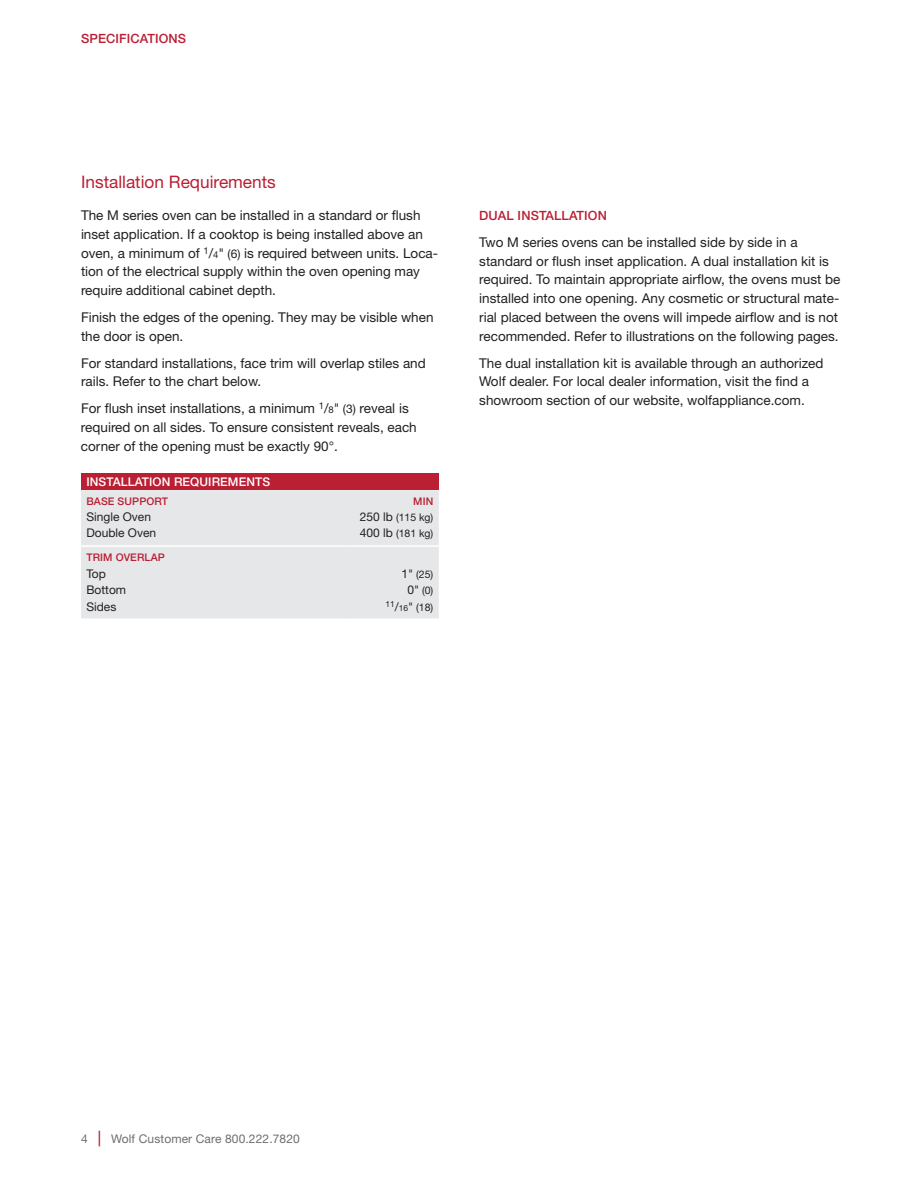
<style>
.page{position:relative;width:918px;height:1188px;background:#fff}
.page>*{position:absolute;margin:0;border:0;box-sizing:border-box;transform-origin:0 0}
.t1{font:17.25px "Helvetica Neue LT Std";color:#ba1f33}
.t2{font:13.5px/18.8px "Helvetica Neue LT Std";color:#231f20}
.t3{font:500 12.75px "Helvetica Neue LT Std";letter-spacing:.01em;color:#ba1f33}
.t4{font:12px "Helvetica Neue LT Std";color:#231f20}
.t5{font:12px "Helvetica Neue LT Std";letter-spacing:.01em;color:#6c6d70}
.t6{font:500 12px "Helvetica Neue LT Std";letter-spacing:.01em;color:#fff}
.t7{font:10.5px "Helvetica Neue LT Std";color:#231f20}
.t8{font:500 10.5px "Helvetica Neue LT Std";letter-spacing:.01em;color:#ba1f33}
.t9{font:8.4px "Helvetica Neue LT Std";color:#231f20}
.s1{font-size:9.45px}
.s2{font-size:12px}
.s3{font-size:10.5px}
.s4{font-weight:500;font-size:15.6px;color:#ba1f33}
</style>
<div class="page">
<div style="left:81px;top:473px;width:358px;height:17px;background:#ba1f33"></div>
<div style="left:81px;top:490px;width:358px;height:128px;background:#e6e7e9"></div>
<hr style="left:81px;top:545px;width:263px;height:2px;background:#fff">
<hr style="left:344px;top:545px;width:95px;height:2px;background:#fff">
<p class="t3" style="left:81px;top:31px;width:107px">SPECIFICATIONS</p>
<p class="t1" style="left:81px;top:171px;width:196px">Installation Requirements</p>
<p class="t2" style="left:81px;top:206px;width:359px">The M series oven can be installed in a standard or flush inset application. If a cooktop is being installed above an oven, a minimum of <sup>1</sup>/<span class="s1">4</span>" <span class="s2">(6)</span> is required between units. Loca&shy;tion of the electrical supply within the oven opening may require additional cabinet depth.</p>
<p class="t2" style="left:81px;top:308px;width:354px">Finish the edges of the opening. They may be visible when the door is open.</p>
<p class="t2" style="left:81px;top:353px;width:346px">For standard installations, face trim will overlap stiles and rails. Refer to the chart below.</p>
<p class="t2" style="left:81px;top:399px;width:337px">For flush inset installations, a minimum <sup>1</sup>/<span class="s1">8</span>" <span class="s2">(3)</span> reveal is required on all sides. To ensure consistent reveals, each corner of the opening must be exactly 90°.</p>
<p class="t6" style="left:86px;top:475px;width:185px">INSTALLATION REQUIREMENTS</p>
<p class="t8" style="left:86px;top:495px;width:83px">BASE SUPPORT</p>
<p class="t8" style="left:413px;top:495px;width:22px">MIN</p>
<p class="t4" style="left:86px;top:510px;width:66px">Single Oven</p>
<p class="t7" style="left:360px;top:511px;width:75px"><span class="s2">250 lb</span> (115 kg)</p>
<p class="t4" style="left:86px;top:526px;width:71px">Double Oven</p>
<p class="t7" style="left:360px;top:527px;width:75px"><span class="s2">400 lb</span> (181 kg)</p>
<p class="t8" style="left:86px;top:551px;width:80px">TRIM OVERLAP</p>
<p class="t4" style="left:86px;top:567px;width:21px">Top</p>
<p class="t7" style="left:402px;top:568px;width:33px"><span class="s2">1"</span> (25)</p>
<p class="t4" style="left:86px;top:583px;width:41px">Bottom</p>
<p class="t7" style="left:407px;top:584px;width:27px"><span class="s2">0"</span> (0)</p>
<p class="t4" style="left:86px;top:599px;width:31px">Sides</p>
<p class="t9" style="left:386px;top:601px;width:49px">11<span class="s2">/</span>16<span class="s2">"</span> <span class="s3">(18)</span></p>
<p class="t3" style="left:479px;top:208px;width:129px">DUAL INSTALLATION</p>
<p class="t2" style="left:479px;top:233px;width:363px">Two M series ovens can be installed side by side in a standard or flush inset application. A dual installation kit is required. To maintain appropriate airflow, the ovens must be installed into one opening. Any cosmetic or structural mate&shy;rial placed between the ovens will impede airflow and is not recommended. Refer to illustrations on the following pages.</p>
<p class="t2" style="left:479px;top:353px;width:346px">The dual installation kit is available through an authorized<br>Wolf dealer. For local dealer information, visit the find a showroom section of our website, wolfappliance.com.</p>
<p class="t5" style="left:81px;top:1131px;width:220px">4 <span class="s4">|</span> Wolf Customer Care 800.222.7820</p>
</div>
